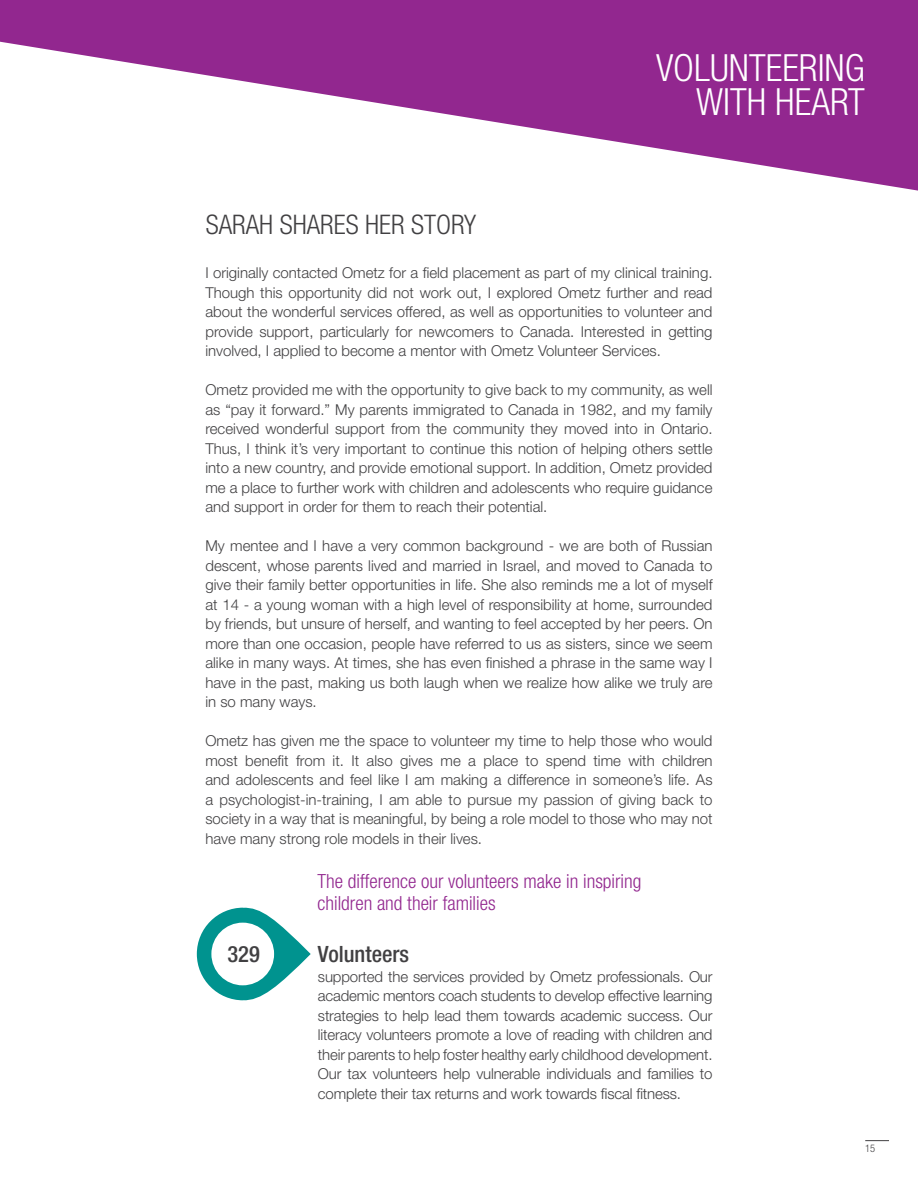
<style>
.page{position:relative;width:918px;height:1188px;background:#fff}
.page>*{position:absolute;margin:0;border:0;box-sizing:border-box;transform-origin:0 0}
.t1{font:300 condensed 37.5px/34.5px "Helvetica Neue LT Std";color:#fff}
.t2{font:300 condensed 27px "Helvetica Neue LT Std";color:#414042}
.t3{font:500 condensed 22.5px "Helvetica Neue LT Std";color:#414042}
.t4{font:300 condensed 19.5px/22.5px "Helvetica Neue LT Std";color:#92278f}
.t5{font:300 15px/19.5px "Helvetica Neue LT Std";color:#414042;text-align:justify}
.t6{font:300 condensed 10.5px "Helvetica Neue LT Std";color:#414042}
</style>
<div class="page">
<svg style="left:865px;top:1140px;width:24px;height:1px"></svg>
<svg style="left:0;top:0;width:918px;height:191px;fill:#92278f"></svg>
<svg style="left:197px;top:907px;width:114px;height:94px"></svg>
<div style="left:211px;top:923px;width:63px;height:62px;background:#fff;border-radius:50%"></div>
<h1 class="t1" style="left:696px;top:50px;width:166px;text-indent:-40px">Volunteeri ng with Heart</h1>
<h2 class="t2" style="left:206px;top:209px;width:272px">Sarah shares her story</h2>
<p class="t5" style="left:205px;top:263px;width:509px">I originally contacted Ometz for a field placement as part of my clinical training.<br>Though this opportunity did not work out, I explored Ometz further and read about the wonderful services offered, as well as opportunities to volunteer and provide support, particularly for newcomers to Canada. Interested in getting involved, I applied to become a mentor with Ometz Volunteer Services.</p>
<p class="t5" style="left:205px;top:380px;width:509px">Ometz provided me with the opportunity to give back to my community, as well as “pay it forward.” My parents immigrated to Canada in 1982, and my family received wonderful support from the community they moved into in Ontario.<br>Thus, I think it’s very important to continue this notion of helping others settle into a new country, and provide emotional support. In addition, Ometz provided me a place to further work with children and adolescents who require guidance and support in order for them to reach their potential.</p>
<p class="t5" style="left:205px;top:536px;width:509px">My mentee and I have a very common background - we are both of Russian descent, whose parents lived and married in Israel, and moved to Canada to give their family better opportunities in life. She also reminds me a lot of myself at 14 - a young woman with a high level of responsibility at home, surrounded by friends, but unsure of herself, and wanting to feel accepted by her peers. On more than one occasion, people have referred to us as sisters, since we seem alike in many ways. At times, she has even finished a phrase in the same way I have in the past, making us both laugh when we realize how alike we truly are in so many ways.</p>
<p class="t5" style="left:205px;top:731px;width:509px">Ometz has given me the space to volunteer my time to help those who would most benefit from it. It also gives me a place to spend time with children and adolescents and feel like I am making a difference in someone’s life. As a psychologist-in-training, I am able to pursue my passion of giving back to society in a way that is meaningful, by being a role model to those who may not have many strong role models in their lives.</p>
<h3 class="t4" style="left:318px;top:869px;width:325px">The difference our volunteers make in inspiring children and their families</h3>
<h3 class="t3" style="left:227px;top:941px;width:34px">329</h3>
<h3 class="t3" style="left:318px;top:941px;width:93px">Volunteers</h3>
<p class="t5" style="left:318px;top:966px;width:396px">supported the services provided by Ometz professionals. Our academic mentors coach students to develop effective learning strategies to help lead them towards academic success. Our literacy volunteers promote a love of reading with children and their parents to help foster healthy early childhood development.<br>Our tax volunteers help vulnerable individuals and families to complete their tax returns and work towards fiscal fitness.</p>
<p class="t6" style="left:865px;top:1142px;width:12px">15</p>
</div>
